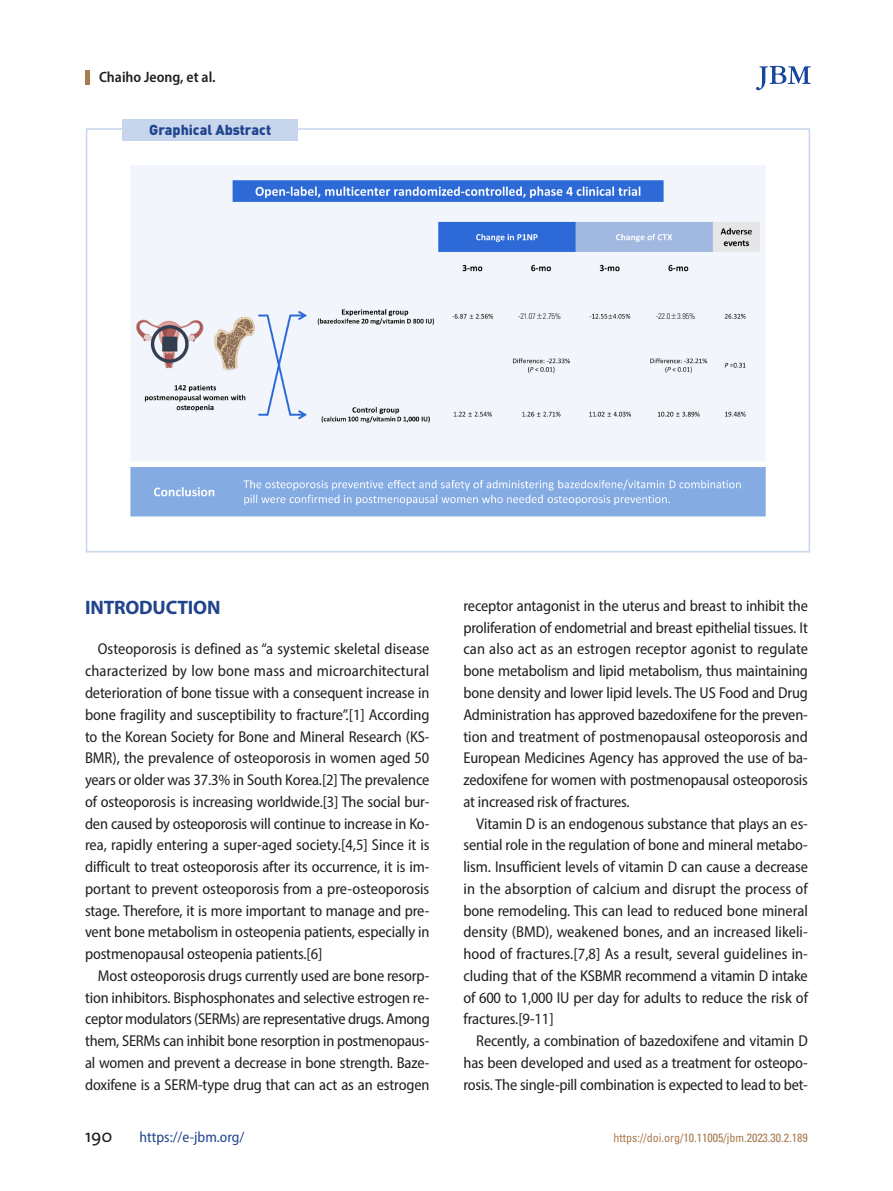
<style>
.page{position:relative;width:893px;height:1191px;background:#fff}
.page>*{position:absolute;margin:0;border:0;box-sizing:border-box;transform-origin:0 0}
.jbm_대제목{font:700 19.5px "Myriad Pro";letter-spacing:-.01em;color:#21448d}
.t1{font:18px "The Mix";color:#231f20}
.jbm_본문{font:semi-condensed 15.75px/21.8px "Myriad Pro";letter-spacing:-.01em;color:#231f20;text-align:justify}
.t2{font:semi-condensed 15px "Myriad Pro";color:#21448d}
.jbm_하시라-이름{font:600 semi-condensed 15px "Myriad Pro";color:#231f20}
.jbm_그림지문{font:900 14.25px "DIN Pro";color:#21448d}
.t3{font:condensed 12px "Univers LT Std";color:#a97b50}
.jbm_표그림캡션{font:300 condensed 8.1px "Univers LT Std";letter-spacing:-.02em;color:#231f20}
.s1{font-family:"Dotum";font-weight:400;font-stretch:normal}
</style>
<div class="page">
<hr style="left:85px;top:70px;width:4px;height:15px;background:#a97b50">
<svg style="left:756px;top:66px;width:55px;height:24px"></svg>
<div style="left:86px;top:128px;width:724px;height:424px;border:2px solid #c7d6ed"></div>
<img style="left:130px;top:165px;width:636px;height:352px">
<div style="left:122px;top:119px;width:176px;height:21px;background:#c7d6ed"></div>
<p class="jbm_하시라-이름" style="left:99px;top:68px;width:118px">Chaiho Jeong, et al.</p>
<p class="jbm_그림지문" style="left:149px;top:120px;width:124px">Graphical Abstract</p>
<p class="jbm_표그림캡션" style="left:518px;top:311px;width:44px">-21.07<span class="s1">±</span>2.75%</p>
<p class="jbm_표그림캡션" style="left:656px;top:311px;width:41px">-22.0<span class="s1">±</span>3.95%</p>
<p class="jbm_대제목" style="left:85px;top:595px;width:137px">INTRODUCTION</p>
<p class="jbm_본문" style="left:85px;top:638px;width:346px;text-indent:13px">Osteoporosis is defined as “a systemic skeletal disease characterized by low bone mass and microarchitectural deterioration of bone tissue with a consequent increase in bone fragility and susceptibility to fracture”.[1] According to the Korean Society for Bone and Mineral Research (KS-BMR), the prevalence of osteoporosis in women aged 50 years or older was 37.3% in South Korea.[2] The prevalence of osteoporosis is increasing worldwide.[3] The social bur&shy;den caused by osteoporosis will continue to increase in Ko&shy;rea, rapidly entering a super-aged society.[4,5] Since it is difficult to treat osteoporosis after its occurrence, it is im&shy;portant to prevent osteoporosis from a pre-osteoporosis stage. Therefore, it is more important to manage and pre&shy;vent bone metabolism in osteopenia patients, especially in postmenopausal osteopenia patients.[6]</p>
<p class="jbm_본문" style="left:85px;top:964px;width:346px;text-indent:13px">Most osteoporosis drugs currently used are bone resorp&shy;tion inhibitors. Bisphosphonates and selective estrogen re&shy;ceptor modulators (SERMs) are representative drugs. Among them, SERMs can inhibit bone resorption in postmenopaus&shy;al women and prevent a decrease in bone strength. Baze&shy;doxifene is a SERM-type drug that can act as an estrogen</p>
<p class="jbm_본문" style="left:463px;top:594px;width:346px">receptor antagonist in the uterus and breast to inhibit the proliferation of endometrial and breast epithelial tissues. It can also act as an estrogen receptor agonist to regulate bone metabolism and lipid metabolism, thus maintaining bone density and lower lipid levels. The US Food and Drug Administration has approved bazedoxifene for the preven&shy;tion and treatment of postmenopausal osteoporosis and European Medicines Agency has approved the use of ba&shy;zedoxifene for women with postmenopausal osteoporosis at increased risk of fractures.</p>
<p class="jbm_본문" style="left:463px;top:812px;width:346px;text-indent:13px">Vitamin D is an endogenous substance that plays an es&shy;sential role in the regulation of bone and mineral metabo&shy;lism. Insufficient levels of vitamin D can cause a decrease in the absorption of calcium and disrupt the process of bone remodeling. This can lead to reduced bone mineral density (BMD), weakened bones, and an increased likeli&shy;hood of fractures.[7,8] As a result, several guidelines in&shy;cluding that of the KSBMR recommend a vitamin D intake of 600 to 1,000 IU per day for adults to reduce the risk of fractures.[9-11]</p>
<p class="jbm_본문" style="left:463px;top:1029px;width:346px;text-indent:13px">Recently, a combination of bazedoxifene and vitamin D has been developed and used as a treatment for osteopo&shy;rosis. The single-pill combination is expected to lead to bet-</p>
<p class="t1" style="left:85px;top:1121px;width:29px">190</p>
<p class="t2" style="left:140px;top:1128px;width:106px">https://e-jbm.org/</p>
<p class="t3" style="left:613px;top:1130px;width:196px">https://doi.org/10.11005/jbm.2023.30.2.189</p>
</div>
